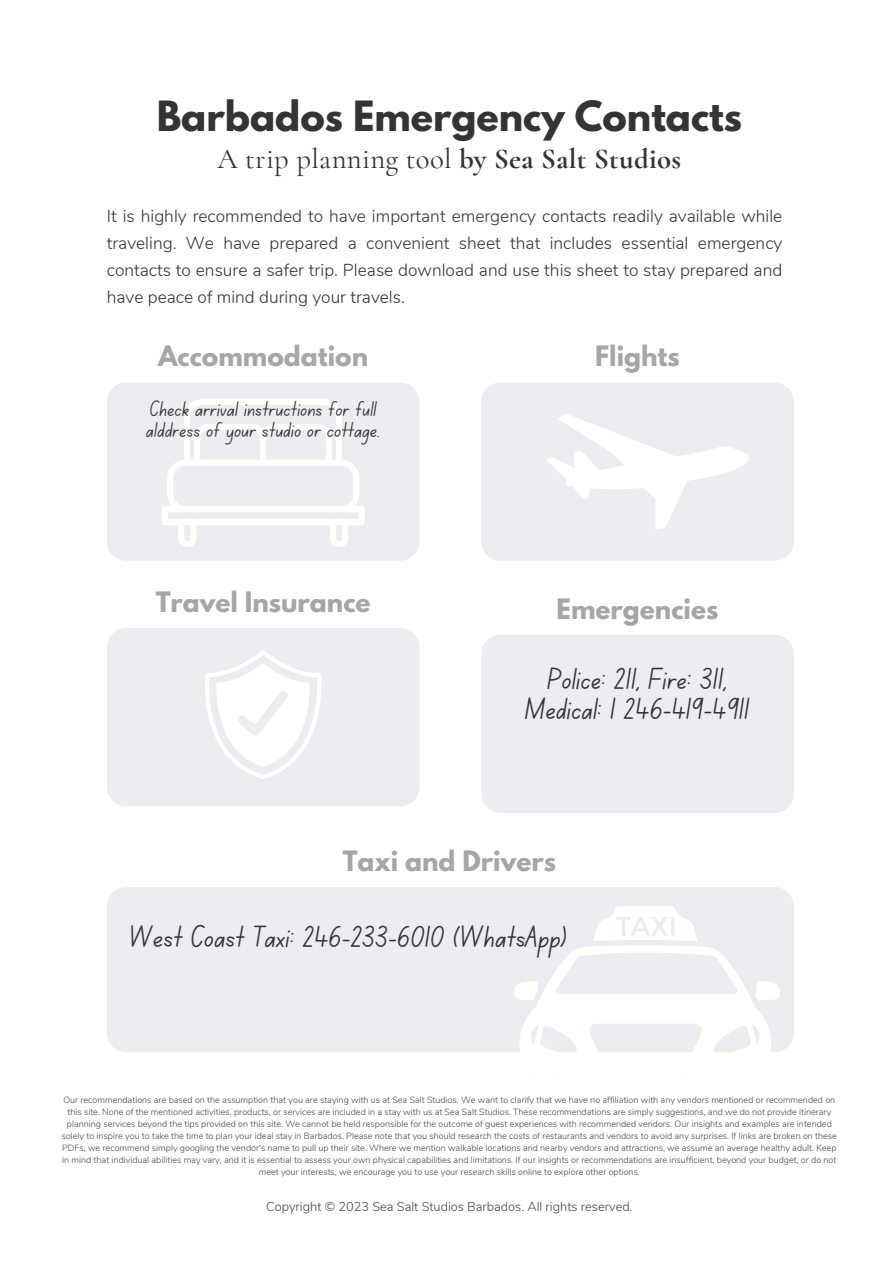
<style>
.page{position:relative;width:894px;height:1264px;background:#fff}
.page>*{position:absolute;margin:0;border:0;box-sizing:border-box;transform-origin:0 0}
.t1{font:700 36.9px "League Spartan";color:#343434}
.t2{font:30.9px/30.3px "Canva School Font";color:#343434;text-align:center}
.t3{font:28.65px "Cormorant Garamond";letter-spacing:.015em;color:#343434}
.t4{font:700 24.9px "League Spartan";color:#a6a6a6}
.t5{font:21.75px/21.5px "Canva School Font";color:#343434}
.t6{font:300 17.25px/27px "Nunito";color:#343434;text-align:justify}
.t7{font:300 12.75px "Nunito";color:#454545}
.t8{font:300 9px/12px "Nunito";color:#454545;text-align:center}
.s1{font-weight:700}
</style>
<div class="page">
<div style="left:107px;top:887px;width:686px;height:165px;background:#ecedf1;border-radius:19px"></div>
<div style="left:107px;top:382px;width:312px;height:178px;background:#ecedf1;border-radius:19px"></div>
<div style="left:481px;top:382px;width:312px;height:178px;background:#ecedf1;border-radius:19px"></div>
<div style="left:107px;top:628px;width:312px;height:178px;background:#ecedf1;border-radius:19px"></div>
<div style="left:481px;top:634px;width:312px;height:179px;background:#ecedf1;border-radius:19px"></div>
<svg style="left:514px;top:906px;width:270px;height:146px"></svg>
<svg style="left:205px;top:651px;width:116px;height:128px"></svg>
<svg style="left:546px;top:414px;width:202px;height:115px"></svg>
<svg style="left:162px;top:399px;width:202px;height:148px"></svg>
<h2 class="t1" style="left:157px;top:98px;width:586px">Barbados Emergency Contacts</h2>
<h5 class="t3" style="left:217px;top:141px;width:465px">A trip planning tool <span class="s1">by Sea Salt Studios</span></h5>
<h1 class="t6" style="left:107px;top:202px;width:677px">It is highly recommended to have important emergency contacts readily available while traveling. We have prepared a convenient sheet that includes essential emergency contacts to ensure a safer trip. Please download and use this sheet to stay prepared and have peace of mind during your travels.</h1>
<h3 class="t4" style="left:158px;top:344px;width:212px">Accommodation</h3>
<h3 class="t5" style="left:146px;top:400px;width:236px">Check arrival instructions for full alddress of your studio or cottage.</h3>
<p class="t4" style="left:595px;top:344px;width:86px">Flights</p>
<h3 class="t4" style="left:156px;top:589px;width:216px">Travel Insurance</h3>
<p class="t4" style="left:556px;top:596px;width:163px">Emergencies</p>
<h3 class="t2" style="left:525px;top:667px;width:226px">Police: 211, Fire: 311,<br>Medical: 1 246-419-4911</h3>
<p class="t4" style="left:342px;top:848px;width:215px">Taxi and Drivers</p>
<h4 class="t2" style="left:129px;top:925px;width:440px">West Coast Taxi: 246-233-6010 (WhatsApp)</h4>
<h2 class="t8" style="left:62px;top:1094px;width:776px">Our recommendations are based on the assumption that you are staying with us at Sea Salt Studios. We want to clarify that we have no affiliation with any vendors mentioned or recommended on this site. None of the mentioned activities, products, or services are included in a stay with us at Sea Salt Studios. These recommendations are simply suggestions, and we do not provide itinerary planning services beyond the tips provided on this site. We cannot be held responsible for the outcome of guest experiences with recommended vendors. Our insights and examples are intended solely to inspire you to take the time to plan your ideal stay in Barbados. Please note that you should research the costs of restaurants and vendors to avoid any surprises. If links are broken on these PDFs, we recommend simply googling the vendor's name to pull up their site. Where we mention walkable locations and nearby vendors and attractions, we assume an average healthy adult. Keep in mind that individual abilities may vary, and it is essential to assess your own physical capabilities and limitations. If our insights or recommendations are insufficient, beyond your budget, or do not meet your interests, we encourage you to use your research skills online to explore other options.</h2>
<h3 class="t7" style="left:266px;top:1198px;width:368px">Copyright © 2023 Sea Salt Studios Barbados. All rights reserved.</h3>
</div>
